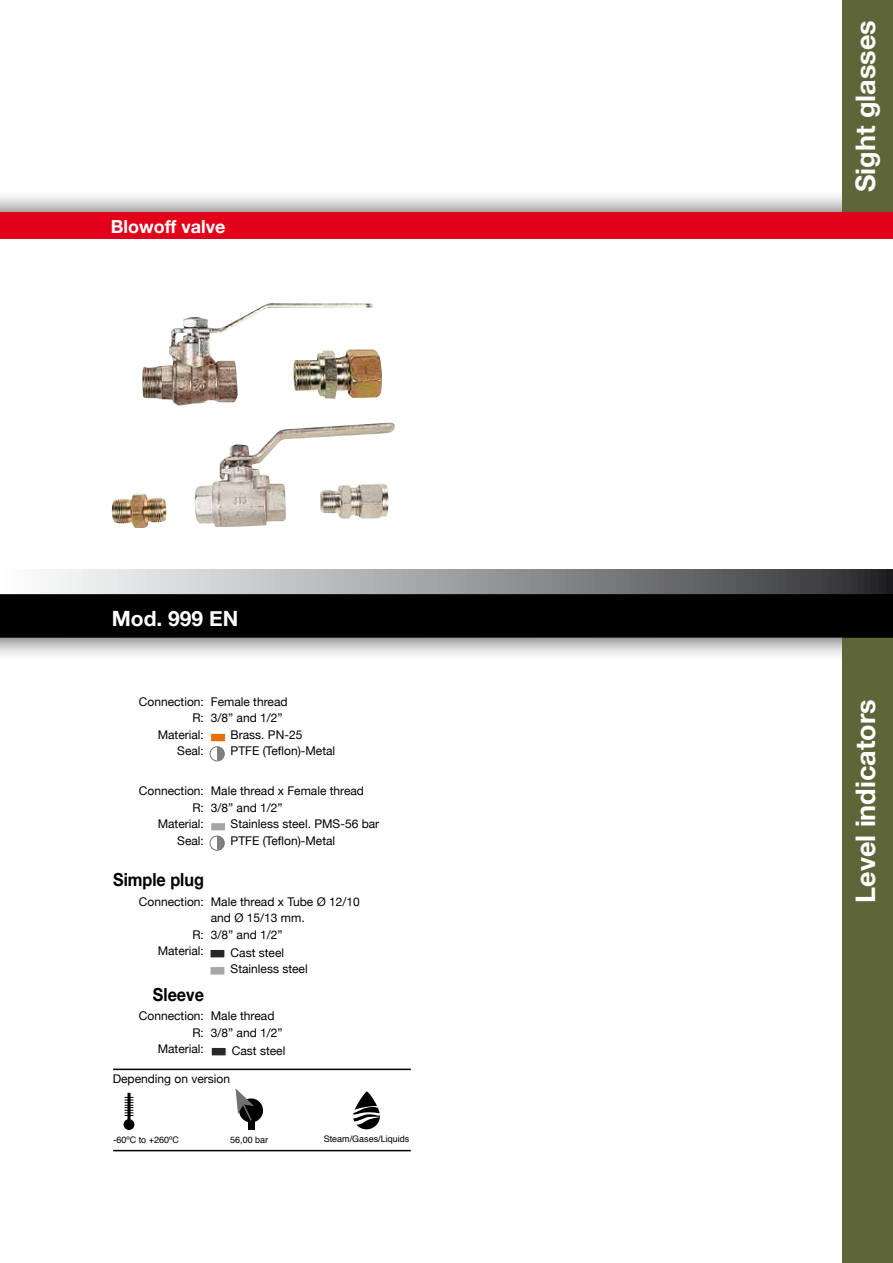
<style>
.page{position:relative;width:893px;height:1263px;background:#fff}
.page>*{position:absolute;margin:0;border:0;box-sizing:border-box;transform-origin:0 0}
.t1{font:700 27px "Helvetica Neue";color:#fff}
.t2{font:700 21px "Helvetica Neue";color:#fff}
.t3{font:700 18px "Helvetica Neue";color:#000;scale:.9 1}
.t4{font:700 18px "Helvetica Neue";color:#fff}
.t5{font:12px/16.5px "Helvetica Neue";color:#000}
.t6{font:9px "Helvetica";color:#000}
</style>
<div class="page">
<div style="left:0;top:189px;width:893px;height:473px;background:#000;opacity:.75"></div>
<div style="left:0;top:213px;width:893px;height:425px;background:#fff"></div>
<div style="left:843px;top:0;width:50px;height:1263px;background:#5e6538"></div>
<div style="left:43px;top:213px;width:850px;height:418px;background:#fff"></div>
<div style="left:0;top:213px;width:893px;height:26px;background:#e2001a"></div>
<div style="left:0;top:570px;width:893px;height:25px;background:linear-gradient(to right,#fff,#313234)"></div>
<div style="left:0;top:594px;width:893px;height:44px;background:#000"></div>
<hr style="left:113px;top:1068px;width:298px;height:2px;background:#000">
<hr style="left:113px;top:1150px;width:298px;height:1px;background:#000">
<div style="left:124px;top:1119px;width:10px;height:11px;background:#000;border-radius:50%"></div>
<hr style="left:128px;top:1093px;width:3px;height:30px;background:#000">
<svg style="left:125px;top:1097px;width:8px;height:19px"></svg>
<div style="left:239px;top:1098px;width:24px;height:24px;background:#000;border-radius:50%"></div>
<div style="left:248px;top:1121px;width:6px;height:9px;background:#000"></div>
<svg style="left:236px;top:1089px;width:18px;height:33px"></svg>
<svg style="left:353px;top:1091px;width:27px;height:38px"></svg>
<div style="left:210px;top:733px;width:16px;height:9px;background:#e66f0b;border:1px solid #fff"></div>
<div style="left:217px;top:747px;width:7px;height:13px;background:#808080"></div>
<div style="left:210px;top:746px;width:15px;height:15px;border:1px solid #717170;border-radius:50%"></div>
<div style="left:211px;top:822px;width:15px;height:9px;background:#a6a6a6"></div>
<div style="left:210px;top:822px;width:16px;height:9px;border:1px solid #fff"></div>
<div style="left:217px;top:836px;width:7px;height:14px;background:#808080"></div>
<div style="left:210px;top:836px;width:15px;height:15px;border:1px solid #717170;border-radius:50%"></div>
<div style="left:210px;top:966px;width:15px;height:9px;background:#a6a6a6;border:1px solid #fff"></div>
<div style="left:210px;top:949px;width:15px;height:9px;background:#262727;border:1px solid #fff"></div>
<div style="left:211px;top:1047px;width:15px;height:9px;background:#262727;border:1px solid #fff"></div>
<img style="left:142px;top:303px;width:240px;height:103px">
<img style="left:112px;top:423px;width:283px;height:105px">
<h3 class="t4" style="left:111px;top:216px;width:116px">Blowoff valve</h3>
<h2 class="t2" style="left:112px;top:606px;width:128px">Mod. 999 EN</h2>
<p class="t5" style="left:139px;top:693px;width:67px;text-align:right">Connection:<br>R:<br>Material:<br>Seal:</p>
<p class="t5" style="left:211px;top:693px;width:78px">Female thread</p>
<p class="t5" style="left:211px;top:710px;width:73px">3/8” and 1/2”</p>
<p class="t5" style="left:231px;top:726px;width:73px">Brass. PN-25</p>
<p class="t5" style="left:231px;top:742px;width:106px">PTFE (Teflon)-Metal</p>
<p class="t5" style="left:139px;top:782px;width:67px;text-align:right">Connection:<br>R:<br>Material:<br>Seal:</p>
<p class="t5" style="left:211px;top:782px;width:155px">Male thread x Female thread<br>3/8” and 1/2”</p>
<p class="t5" style="left:231px;top:815px;width:150px">Stainless steel. PMS-56 bar<br>PTFE (Teflon)-Metal</p>
<h3 class="t3" style="left:113px;top:869px;width:102px">Simple plug</h3>
<p class="t5" style="left:139px;top:893px;width:67px">Connection:</p>
<p class="t5" style="left:158px;top:926px;width:48px;text-align:right">R:<br>Material:</p>
<p class="t5" style="left:211px;top:893px;width:150px">Male thread x Tube Ø 12/10 and Ø 15/13 mm.<br>3/8” and 1/2”</p>
<p class="t5" style="left:231px;top:944px;width:79px">Cast steel<br>Stainless steel</p>
<h3 class="t3" style="left:153px;top:983px;width:58px">Sleeve</h3>
<p class="t5" style="left:139px;top:1007px;width:67px;text-align:right">Connection:<br>R:<br>Material:</p>
<p class="t5" style="left:211px;top:1007px;width:73px">Male thread<br>3/8” and 1/2”</p>
<p class="t5" style="left:232px;top:1042px;width:55px">Cast steel</p>
<p class="t5" style="left:113px;top:1070px;width:119px">Depending on version</p>
<p class="t6" style="left:113px;top:1132px;width:67px">-60ºC to +260ºC</p>
<p class="t6" style="left:230px;top:1133px;width:40px">56,00 bar</p>
<p class="t6" style="left:324px;top:1132px;width:87px">Steam/Gases/Liquids</p>
<h1 class="t1" style="left:849px;top:192px;width:173px;rotate:-90deg">Sight glasses</h1>
<h1 class="t1" style="left:849px;top:903px;width:205px;rotate:-90deg">Level indicators</h1>
</div>
